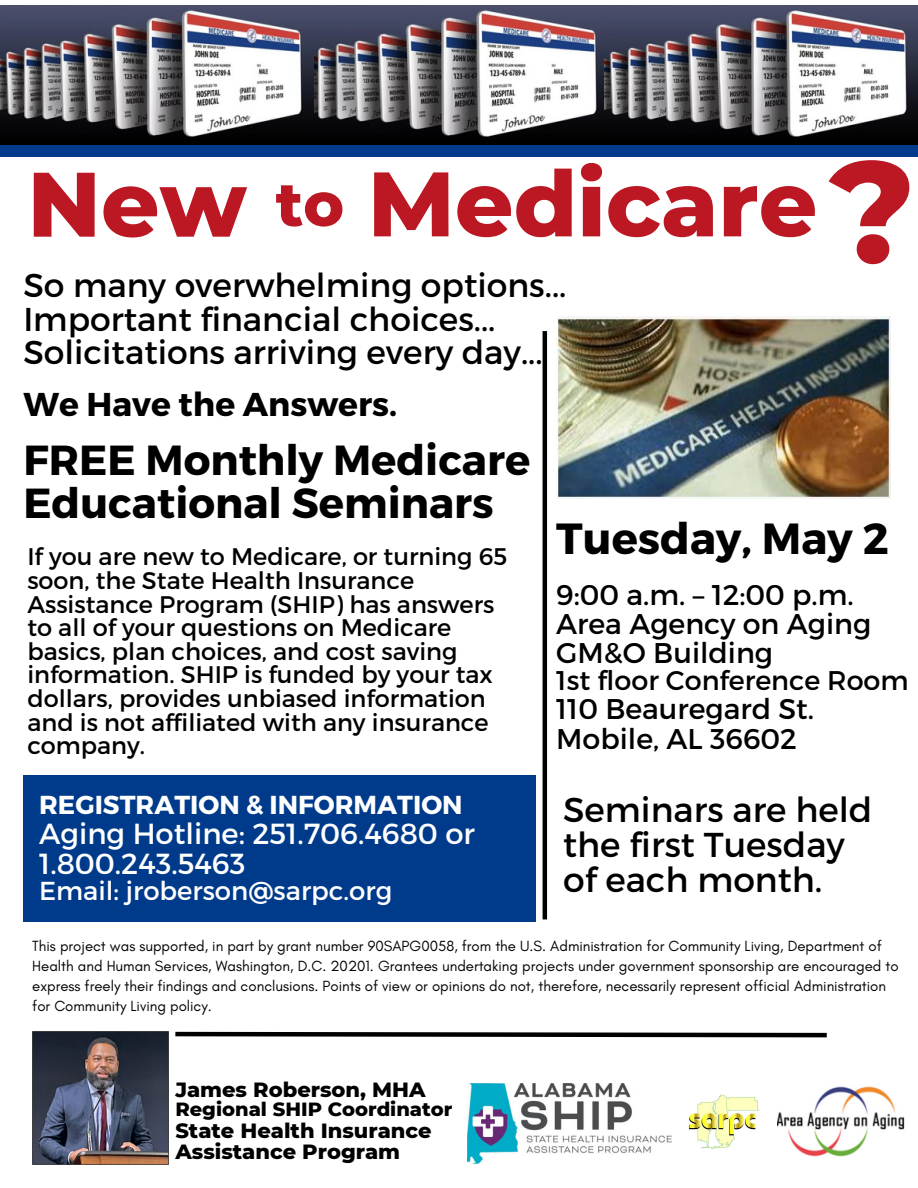
<style>
.page{position:relative;width:918px;height:1188px;background:#fff}
.page>*{position:absolute;margin:0;border:0;box-sizing:border-box;transform-origin:0 0}
.t1{font:800 91.35px "Montserrat";color:#bc1823}
.t2{font:700 43.5px "Montserrat";color:#000}
.t3{font:700 42px/42.8px "Montserrat";color:#000}
.t4{font:34.5px/34.8px "Montserrat";color:#000}
.t5{font:33px/33.8px "Montserrat";color:#000}
.t6{font:700 33px "Montserrat";color:#000}
.t7{font:28.95px/29.8px "Montserrat";color:#fff}
.t8{font:28.5px/29.2px "Montserrat";color:#000}
.t9{font:27px "Montserrat";color:#000}
.t10{font:25.95px "Montserrat";color:#fff}
.t11{font:700 25.95px "Montserrat";color:#fff}
.t12{font:24px/23.7px "Montserrat";color:#000}
.t13{font:800 21px/21.3px "Montserrat";color:#000}
.t14{font:800 19.5px "Montserrat";color:#000}
.t15{font:15px/20.2px "Glacial Indifference";color:#000}
.s1{font-size:61.35px}
.s2{font-size:143.85px}
</style>
<div class="page">
<img style="left:32px;top:1032px;width:136px;height:133px">
<img style="left:314px;top:6px;width:290px;height:139px">
<img style="left:604px;top:6px;width:314px;height:139px">
<img style="left:0;top:6px;width:314px;height:139px">
<hr style="left:543px;top:331px;width:4px;height:588px;background:#000">
<img style="left:777px;top:1086px;width:128px;height:71px">
<img style="left:468px;top:1084px;width:203px;height:80px">
<img style="left:556px;top:317px;width:334px;height:181px">
<div style="left:23px;top:775px;width:512px;height:147px;background:#003b8b"></div>
<svg style="left:175px;top:1031px;width:652px;height:7px"></svg>
<div style="left:0;top:145px;width:918px;height:12px;background:#003b8b"></div>
<img style="left:689px;top:1094px;width:70px;height:55px">
<h1 class="t1" style="left:27px;top:148px;width:890px">New <span class="s1">to</span> Medicare<span class="s2">?</span></h1>
<h3 class="t5" style="left:23px;top:266px;width:545px">So many overwhelming options...<br>Important financial choices...<br>Solicitations arriving every day...</h3>
<h3 class="t6" style="left:23px;top:383px;width:375px">We Have the Answers.</h3>
<h3 class="t3" style="left:23px;top:437px;width:509px">FREE Monthly Medicare<br>Educational Seminars</h3>
<p class="t12" style="left:27px;top:544px;width:481px">If you are new to Medicare, or turning 65 soon, the State Health Insurance Assistance Program (SHIP) has answers to all of your questions on Medicare basics, plan choices, and cost saving information. SHIP is funded by your tax dollars, provides unbiased information and is not affiliated with any insurance company.</p>
<h3 class="t11" style="left:39px;top:788px;width:425px">REGISTRATION &amp; INFORMATION</h3>
<h3 class="t7" style="left:39px;top:817px;width:437px">Aging Hotline: 251.706.4680 or<br>1.800.243.5463</h3>
<h3 class="t10" style="left:39px;top:874px;width:355px">Email: jroberson@sarpc.org</h3>
<h2 class="t2" style="left:556px;top:510px;width:334px">Tuesday, May 2</h2>
<h3 class="t8" style="left:556px;top:578px;width:317px">9:00 a.m. – 12:00 p.m.<br>Area Agency on Aging<br>GM&amp;O Building</h3>
<h3 class="t9" style="left:556px;top:663px;width:354px">1st floor Conference Room</h3>
<h3 class="t8" style="left:556px;top:693px;width:259px">110 Beauregard St.<br>Mobile, AL 36602</h3>
<h3 class="t4" style="left:563px;top:790px;width:311px">Seminars are held the first Tuesday of each month.</h3>
<p class="t15" style="left:32px;top:935px;width:868px">This project was supported, in part by grant number 90SAPG0058, from the U.S. Administration for Community Living, Department of Health and Human Services, Washington, D.C. 20201. Grantees undertaking projects under government sponsorship are encouraged to express freely their findings and conclusions. Points of view or opinions do not, therefore, necessarily represent official Administration for Community Living policy.</p>
<h3 class="t13" style="left:175px;top:1079px;width:252px">James Roberson, MHA</h3>
<h3 class="t14" style="left:175px;top:1097px;width:279px">Regional SHIP Coordinator</h3>
<h3 class="t13" style="left:175px;top:1119px;width:258px">State Health Insurance<br>Assistance Program</h3>
</div>
